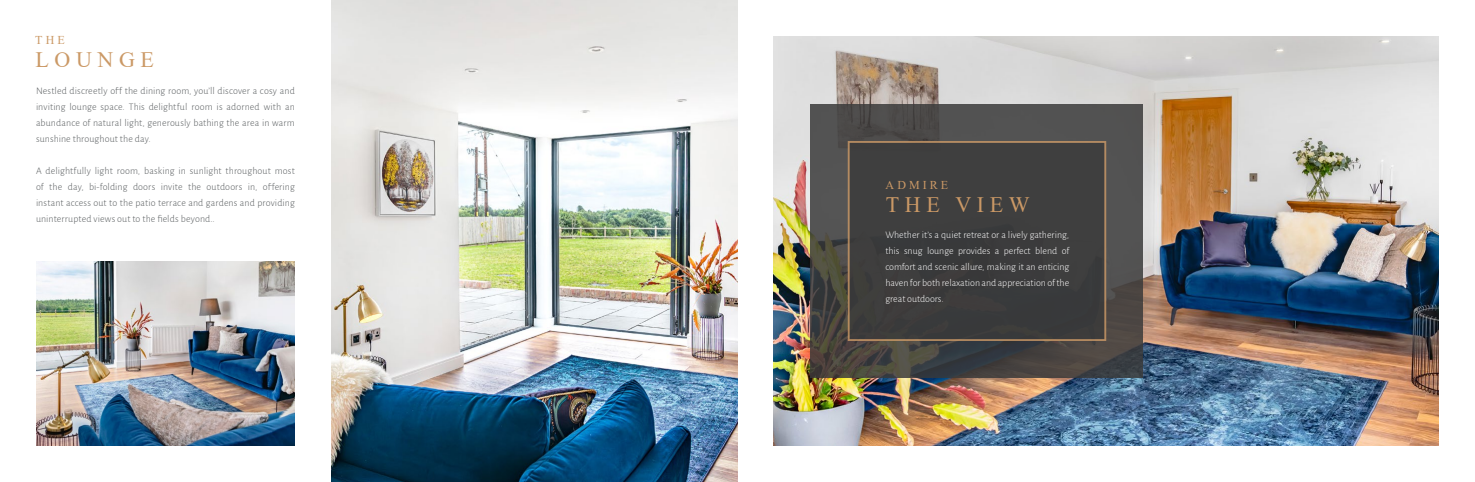
<style>
.page{position:relative;width:1475px;height:482px;background:#fff}
.page>*{position:absolute;margin:0;border:0;box-sizing:border-box;transform-origin:0 0}
.t1{font:22px "Times New Roman";letter-spacing:.255em;color:#cb9966}
.t2{font:12px "Times New Roman";letter-spacing:.255em;color:#cb9966}
.t3{font:300 10px/16px "Alegreya Sans";letter-spacing:.01em;color:#5a5e60;text-align:justify}
.t4{font:300 10px/16px "Alegreya Sans";color:#fff;text-align:justify}
</style>
<div class="page">
<img style="left:773px;top:36px;width:665px;height:410px">
<img style="left:332px;top:0;width:405px;height:482px">
<img style="left:36px;top:262px;width:259px;height:184px">
<svg style="left:810px;top:104px;width:332px;height:274px;background:#4b4a48"></svg>
<div style="left:847px;top:141px;width:259px;height:200px;background:#3a3a3a;border:2px solid #cb9966"></div>
<p class="t2" style="left:35px;top:32px;width:31px">THE</p>
<h1 class="t1" style="left:35px;top:44px;width:120px">LOUNGE</h1>
<p class="t3" style="left:36px;top:83px;width:260px">Nestled discreetly off the dining room, you’ll discover a cosy and inviting lounge space. This delightful room is adorned with an abundance of natural light, generously bathing the area in warm sunshine throughout the day.</p>
<p class="t3" style="left:36px;top:163px;width:260px">A delightfully light room, basking in sunlight throughout most of the day, bi-folding doors invite the outdoors in, offering instant access out to the patio terrace and gardens and providing uninterrupted views out to the fields beyond..</p>
<p class="t2" style="left:885px;top:176px;width:64px">ADMIRE</p>
<h1 class="t1" style="left:885px;top:189px;width:145px">THE VIEW</h1>
<p class="t4" style="left:885px;top:227px;width:185px">Whether it’s a quiet retreat or a lively gathering, this snug lounge provides a perfect blend of comfort and scenic allure, making it an enticing haven for both relaxation and appreciation of the great outdoors.</p>
</div>
